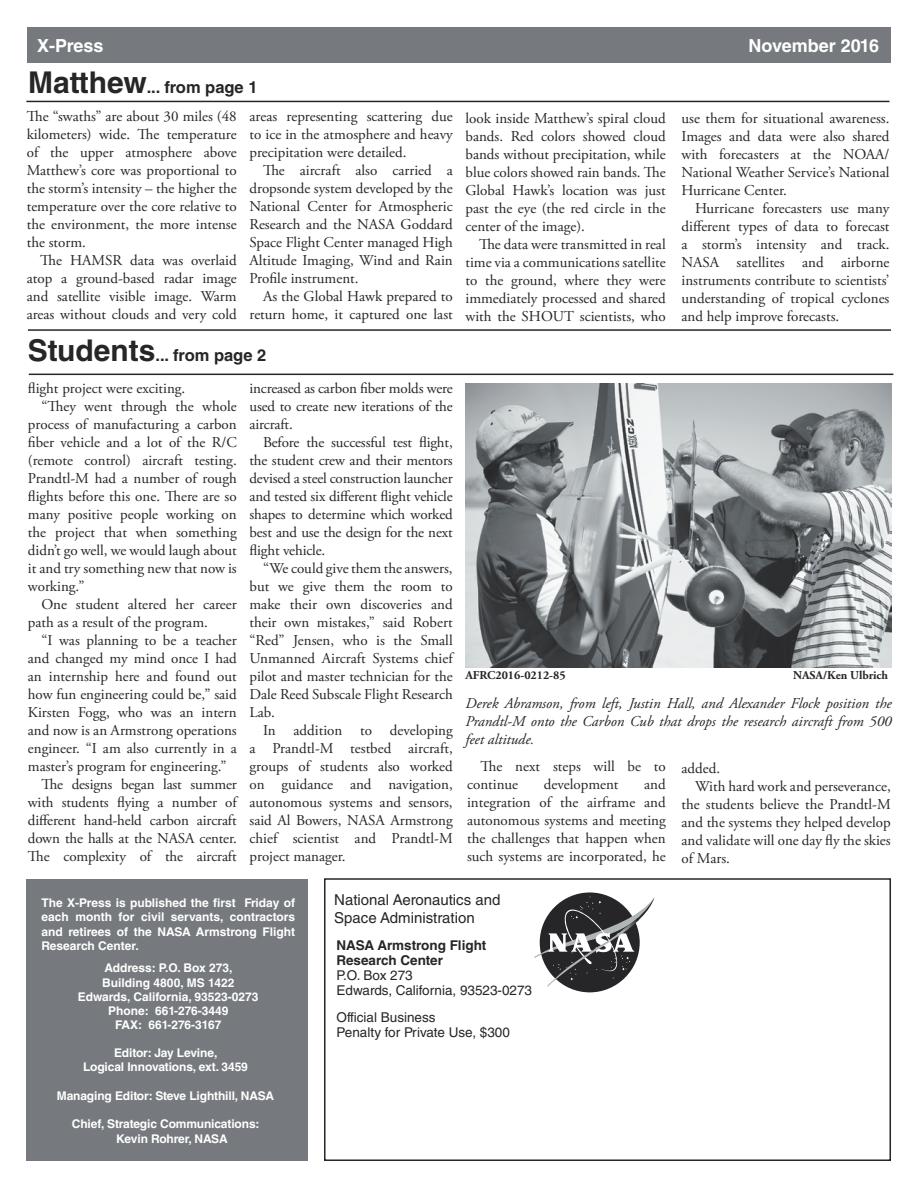
<style>
.page{position:relative;width:918px;height:1188px;background:#fff}
.page>*{position:absolute;margin:0;border:0;box-sizing:border-box;transform-origin:0 0}
.t1{font:700 18px "Helvetica LT Std";color:#fff}
.t2{font:700 16.5px "Helvetica LT Std";color:#262527}
.t3{font:15px/18px "Adobe Garamond Pro";color:#262527;text-align:justify}
.t4{font:italic 15px/18px "Adobe Garamond Pro";color:#262527;text-align:justify}
.t5{font:15px/18px "Helvetica LT Std";color:#262527}
.t6{font:13.5px "Helvetica LT Std";color:#262527}
.t7{font:700 13.5px/15px "Helvetica LT Std";color:#262527}
.t8{font:700 12px/14.2px "Helvetica LT Std";letter-spacing:-.01em;color:#fff;text-align:justify}
.t9{font:700 12px "Adobe Garamond Pro";color:#262527}
.s1{font-size:30px}
</style>
<div class="page">
<div style="left:27px;top:27px;width:864px;height:35px;background:#767a7e"></div>
<div style="left:324px;top:878px;width:567px;height:283px;border:2px solid #262527"></div>
<div style="left:27px;top:879px;width:281px;height:282px;background:#767a7e"></div>
<div style="left:540px;top:892px;width:100px;height:100px;background:#262527;border-radius:50%"></div>
<svg style="left:534px;top:897px;width:121px;height:90px"></svg>
<hr style="left:26px;top:101px;width:864px;height:1px;background:#262527">
<hr style="left:28px;top:329px;width:863px;height:2px;background:#262527">
<hr style="left:29px;top:374px;width:864px;height:1px;background:#262527">
<img style="left:465px;top:384px;width:426px;height:284px">
<p class="t1" style="left:37px;top:35px;width:68px">X-Press</p>
<p class="t1" style="left:748px;top:35px;width:132px">November 2016</p>
<p class="t2" style="left:28px;top:77px;width:231px"><span class="s1">Matthew</span>... from page 1</p>
<p class="t3" style="left:27px;top:108px;width:211px">The “swaths” are about 30 miles (48 kilometers) wide. The temperature of the upper atmosphere above Matthew’s core was proportional to the storm’s intensity – the higher the temperature over the core relative to the environment, the more intense the storm.</p>
<p class="t3" style="left:27px;top:252px;width:211px;text-indent:14px">The HAMSR data was overlaid atop a ground-based radar image and satellite visible image. Warm areas without clouds and very cold</p>
<p class="t3" style="left:250px;top:108px;width:205px">areas representing scattering due to ice in the atmosphere and heavy precipitation were detailed.</p>
<p class="t3" style="left:250px;top:162px;width:205px;text-indent:14px">The aircraft also carried a dropsonde system developed by the National Center for Atmospheric Research and the NASA Goddard Space Flight Center managed High Altitude Imaging, Wind and Rain Profile instrument.</p>
<p class="t3" style="left:250px;top:288px;width:205px;text-align:right">As the Global Hawk prepared to return home, it captured one last</p>
<p class="t2" style="left:28px;top:346px;width:240px"><span class="s1">Students</span>... from page 2</p>
<p class="t3" style="left:28px;top:380px;width:159px">flight project were exciting.</p>
<p class="t3" style="left:28px;top:398px;width:210px;text-indent:14px">“They went through the whole process of manufacturing a carbon fiber vehicle and a lot of the R/C (remote control) aircraft testing.<br>Prandtl-M had a number of rough flights before this one. There are so many positive people working on the project that when something didn’t go well, we would laugh about it and try something new that now is working.”</p>
<p class="t3" style="left:28px;top:596px;width:210px;text-indent:14px">One student altered her career path as a result of the program.</p>
<p class="t3" style="left:28px;top:632px;width:210px;text-indent:14px">“I was planning to be a teacher and changed my mind once I had an internship here and found out how fun engineering could be,” said Kirsten Fogg, who was an intern and now is an Armstrong operations engineer. “I am also currently in a master’s program for engineering.”</p>
<p class="t3" style="left:28px;top:776px;width:210px;text-indent:14px">The designs began last summer with students flying a number of different hand-held carbon aircraft down the halls at the NASA center.<br>The complexity of the aircraft</p>
<p class="t3" style="left:250px;top:380px;width:205px">increased as carbon fiber molds were used to create new iterations of the aircraft.</p>
<p class="t3" style="left:250px;top:434px;width:205px;text-indent:14px">Before the successful test flight, the student crew and their mentors devised a steel construction launcher and tested six different flight vehicle shapes to determine which worked best and use the design for the next flight vehicle.</p>
<p class="t3" style="left:250px;top:560px;width:205px;text-indent:14px">“We could give them the answers, but we give them the room to make their own discoveries and their own mistakes,” said Robert “Red” Jensen, who is the Small Unmanned Aircraft Systems chief pilot and master technician for the Dale Reed Subscale Flight Research Lab.</p>
<p class="t3" style="left:250px;top:722px;width:205px;text-indent:14px">In addition to developing a Prandtl-M testbed aircraft, groups of students also worked on guidance and navigation, autonomous systems and sensors, said Al Bowers, NASA Armstrong chief scientist and Prandtl-M project manager.</p>
<p class="t3" style="left:466px;top:110px;width:202px">look inside Matthew’s spiral cloud bands. Red colors showed cloud bands without precipitation, while blue colors showed rain bands. The Global Hawk’s location was just past the eye (the red circle in the center of the image).</p>
<p class="t3" style="left:466px;top:236px;width:202px;text-indent:14px">The data were transmitted in real time via a communications satellite to the ground, where they were immediately processed and shared with the SHOUT scientists, who</p>
<p class="t3" style="left:682px;top:110px;width:210px">use them for situational awareness.<br>Images and data were also shared with forecasters at the NOAA/ National Weather Service’s National Hurricane Center.</p>
<p class="t3" style="left:682px;top:200px;width:210px;text-indent:14px">Hurricane forecasters use many different types of data to forecast a storm’s intensity and track.<br>NASA satellites and airborne instruments contribute to scientists’ understanding of tropical cyclones and help improve forecasts.</p>
<p class="t9" style="left:466px;top:669px;width:102px">AFRC2016-0212-85</p>
<p class="t9" style="left:793px;top:669px;width:97px">NASA/Ken Ulbrich</p>
<p class="t4" style="left:466px;top:695px;width:428px">Derek Abramson, from left, Justin Hall, and Alexander Flock position the Prandtl-M onto the Carbon Cub that drops the research aircraft from 500 feet altitude.</p>
<p class="t3" style="left:467px;top:758px;width:200px;text-indent:14px">The next steps will be to continue</p>
<p class="t3" style="left:467px;top:776px;width:200px;text-indent:177px">and integration of the airframe and autonomous systems and meeting the challenges that happen when such systems are incorporated, he</p>
<p class="t3" style="left:544px;top:776px;width:76px">development</p>
<p class="t3" style="left:682px;top:760px;width:40px">added.</p>
<p class="t3" style="left:682px;top:778px;width:211px;text-indent:14px">With hard work and perseverance, the students believe the Prandtl-M and the systems they helped develop and validate will one day fly the skies of Mars.</p>
<p class="t8" style="left:42px;top:896px;width:255px">The X-Press is published the first Friday of each month for civil servants, contractors and retirees of the NASA Armstrong Flight Research Center.</p>
<p class="t8" style="left:104px;top:961px;width:130px">Address: P.O. Box 273,</p>
<p class="t8" style="left:102px;top:975px;width:134px">Building 4800, MS 1422</p>
<p class="t8" style="left:78px;top:989px;width:182px">Edwards, California, 93523-0273</p>
<p class="t8" style="left:108px;top:1004px;width:122px">Phone: 661-276-3449</p>
<p class="t8" style="left:115px;top:1018px;width:108px">FAX: 661-276-3167</p>
<p class="t8" style="left:114px;top:1046px;width:105px">Editor: Jay Levine,</p>
<p class="t8" style="left:83px;top:1060px;width:166px">Logical Innovations, ext. 3459</p>
<p class="t8" style="left:57px;top:1088px;width:219px">Managing Editor: Steve Lighthill, NASA</p>
<p class="t8" style="left:72px;top:1117px;width:189px">Chief, Strategic Communications:</p>
<p class="t8" style="left:116px;top:1131px;width:113px">Kevin Rohrer, NASA</p>
<p class="t5" style="left:334px;top:890px;width:168px">National Aeronautics and<br>Space Administration</p>
<p class="t7" style="left:337px;top:938px;width:151px">NASA Armstrong Flight<br>Research Center</p>
<p class="t6" style="left:337px;top:968px;width:78px">P.O. Box 273</p>
<p class="t6" style="left:337px;top:983px;width:197px">Edwards, California, 93523-0273</p>
<p class="t6" style="left:337px;top:1010px;width:101px">Official Business</p>
<p class="t6" style="left:337px;top:1025px;width:175px">Penalty for Private Use, $300</p>
</div>
